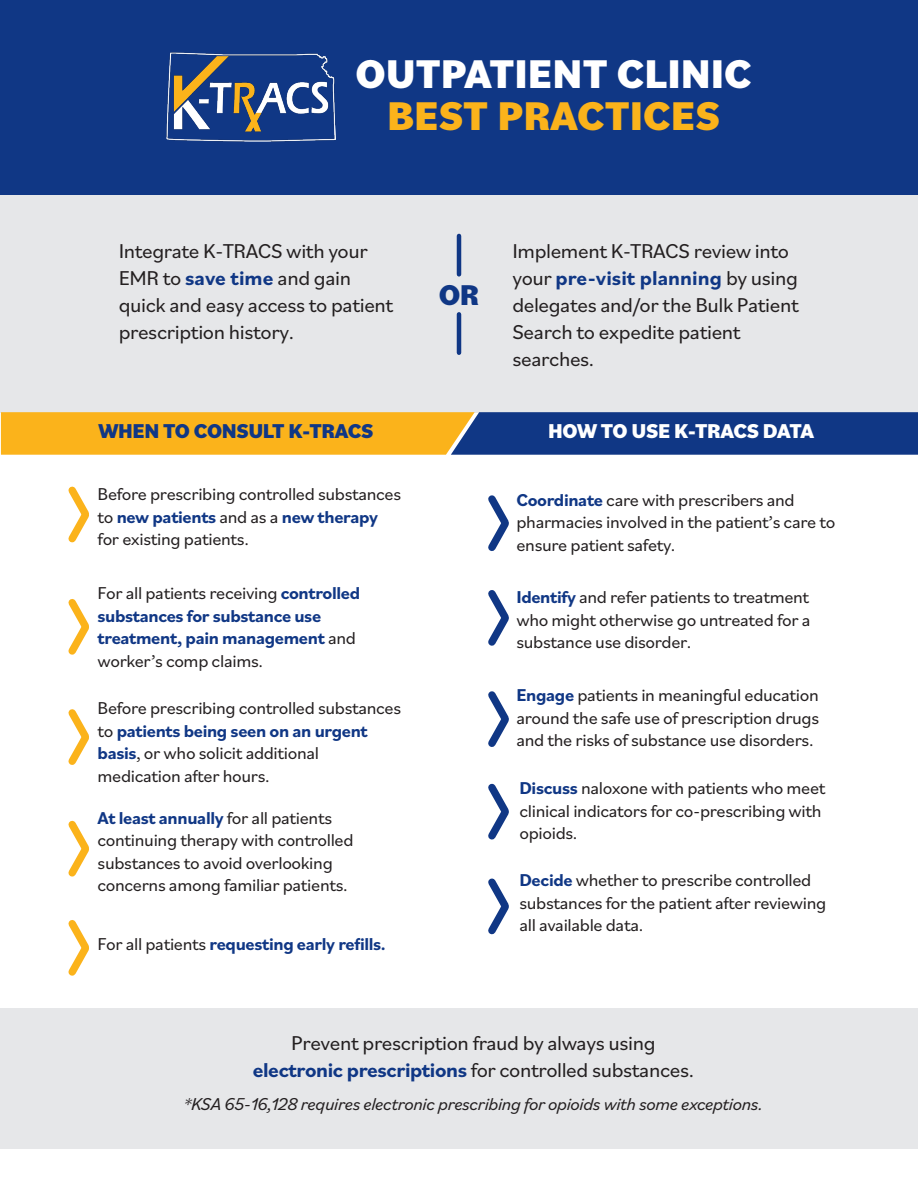
<style>
.page{position:relative;width:918px;height:1188px;background:#fff}
.page>*{position:absolute;margin:0;border:0;box-sizing:border-box;transform-origin:0 0}
.t1{font:800 42px "Bilo";color:#fff}
.t2{font:800 42px "Bilo";color:#fbb31b}
.t3{font:800 30px "Bilo";color:#103785}
.t4{font:21px/27px "Bilo";letter-spacing:-.02em;color:#231f20}
.t5{font:800 21px "Bilo";letter-spacing:-.02em;color:#103785}
.t6{font:800 21px "Bilo";letter-spacing:-.025em;color:#fff}
.t7{font:18px/22.5px "Bilo";letter-spacing:-.02em;color:#231f20}
.t8{font:700 18px/22.5px "Bilo";letter-spacing:-.02em;color:#103785}
.t9{font:italic 18px "Bilo";letter-spacing:-.02em;color:#231f20}
.s1{font-weight:700;color:#103785}
.s2{font-weight:400;color:#231f20}
</style>
<div class="page">
<div style="left:0;top:194px;width:918px;height:218px;background:#e6e7e9"></div>
<div style="left:0;top:0;width:918px;height:194px;background:#103785"></div>
<img style="left:166px;top:53px;width:170px;height:88px">
<div style="left:1px;top:1008px;width:917px;height:141px;background:#e6e7e9"></div>
<hr style="left:457px;top:236px;width:4px;height:38px;background:#103785">
<hr style="left:457px;top:314px;width:4px;height:39px;background:#103785">
<svg style="left:68px;top:486px;width:21px;height:57px"></svg>
<svg style="left:488px;top:495px;width:21px;height:56px"></svg>
<svg style="left:488px;top:590px;width:21px;height:56px"></svg>
<svg style="left:488px;top:691px;width:21px;height:56px"></svg>
<svg style="left:68px;top:599px;width:21px;height:56px"></svg>
<svg style="left:68px;top:709px;width:21px;height:56px"></svg>
<svg style="left:68px;top:820px;width:21px;height:57px"></svg>
<svg style="left:68px;top:920px;width:21px;height:56px"></svg>
<svg style="left:1px;top:412px;width:917px;height:43px;background:#887752"></svg>
<svg style="left:488px;top:783px;width:21px;height:57px"></svg>
<svg style="left:488px;top:878px;width:21px;height:57px"></svg>
<p class="t1" style="left:355px;top:45px;width:398px">OUTPATIENT CLINIC</p>
<p class="t2" style="left:387px;top:87px;width:335px">BEST PRACTICES</p>
<p class="t4" style="left:119px;top:237px;width:276px">Integrate K-TRACS with your<br>EMR to <span class="s1">save time</span> and gain quick and easy access to patient prescription history.</p>
<p class="t4" style="left:512px;top:237px;width:288px">Implement K-TRACS review into your <span class="s1">pre-visit planning</span> by using delegates and/or the Bulk Patient<br>Search to expedite patient searches.</p>
<p class="t3" style="left:439px;top:274px;width:42px">OR</p>
<p class="t5" style="left:99px;top:417px;width:276px">WHEN TO CONSULT K-TRACS</p>
<p class="t6" style="left:548px;top:416px;width:267px">HOW TO USE K-TRACS DATA</p>
<p class="t7" style="left:98px;top:482px;width:305px">Before prescribing controlled substances to <span class="s1">new patients</span> and as a <span class="s1">new therapy </span>for existing patients.</p>
<p class="t7" style="left:516px;top:488px;width:321px"><span class="s1">Coordinate</span> care with prescribers and pharmacies involved in the patient’s care to ensure patient safety.</p>
<p class="t7" style="left:516px;top:586px;width:296px;text-align:justify"><span class="s1">Identify</span> and refer patients to treatment who might otherwise go untreated for a substance use disorder.</p>
<p class="t8" style="left:98px;top:581px;width:264px"><span class="s2">For all patients receiving</span> controlled substances for substance use treatment, pain management <span class="s2">and worker’s comp claims.</span></p>
<p class="t7" style="left:98px;top:696px;width:305px">Before prescribing controlled substances to <span class="s1">patients being seen on an urgent basis</span>, or who solicit additional medication after hours.</p>
<p class="t7" style="left:98px;top:806px;width:257px"><span class="s1">At least annually</span> for all patients continuing therapy with controlled substances to avoid overlooking concerns among familiar patients.</p>
<p class="t7" style="left:516px;top:683px;width:304px;text-align:justify"><span class="s1">Engage</span> patients in meaningful education around the safe use of prescription drugs and the risks of substance use disorders.</p>
<p class="t7" style="left:519px;top:776px;width:307px"><span class="s1">Discuss</span> naloxone with patients who meet clinical indicators for co-prescribing with opioids.</p>
<p class="t7" style="left:519px;top:868px;width:308px"><span class="s1">Decide</span> whether to prescribe controlled substances for the patient after reviewing all available data.</p>
<p class="t8" style="left:98px;top:932px;width:290px"><span class="s2">For all patients</span> requesting early refills.</p>
<p class="t4" style="left:253px;top:1029px;width:443px;text-align:center">Prevent prescription fraud by always using <span class="s1">electronic prescriptions</span> for controlled substances.</p>
<p class="t9" style="left:184px;top:1092px;width:581px">*KSA 65-16,128 requires electronic prescribing for opioids with some exceptions.</p>
</div>
